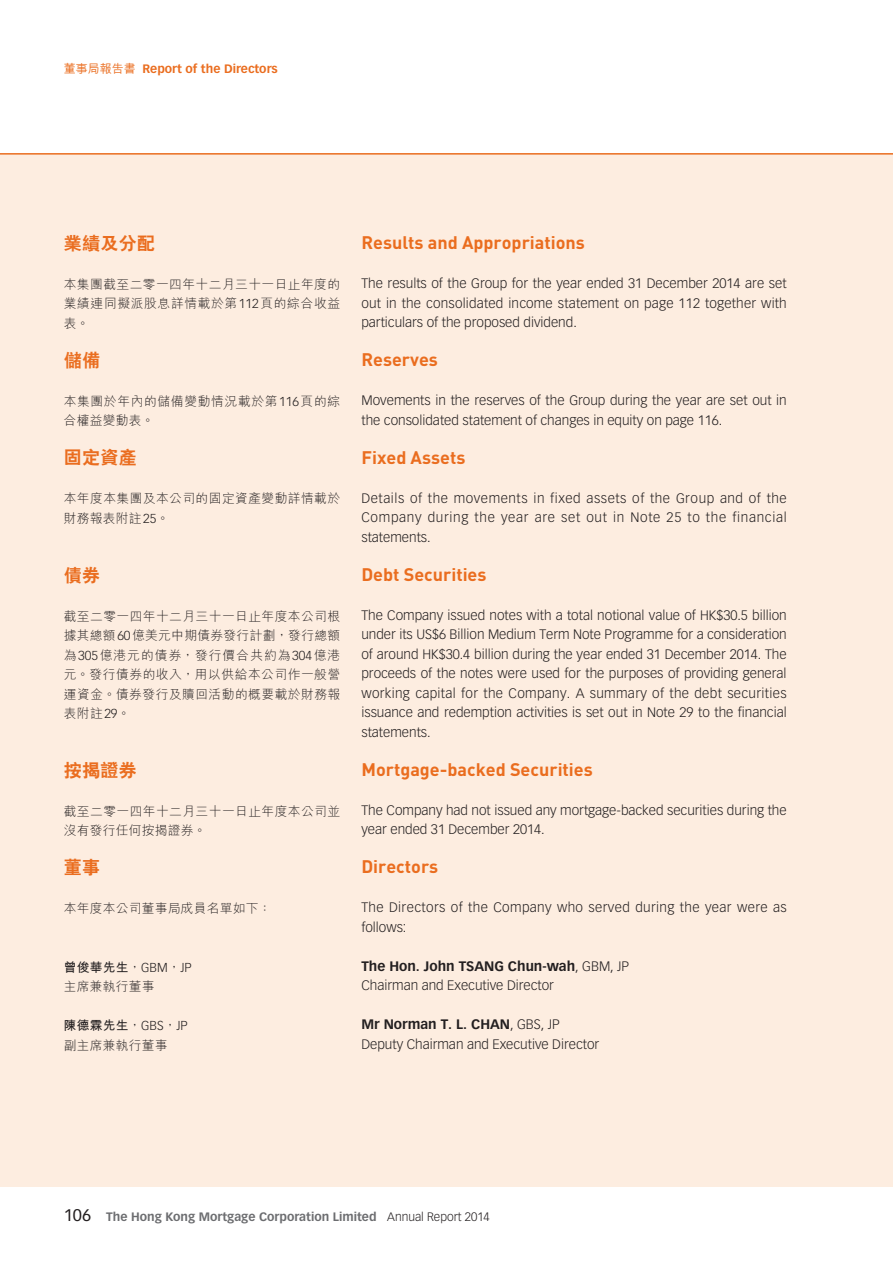
<style>
.page{position:relative;width:893px;height:1263px;background:#fff}
.page>*{position:absolute;margin:0;border:0;box-sizing:border-box;transform-origin:0 0}
.t1{font:700 18px "DIN";color:#ea6d1f}
.t2{font:800 18px "C Hei 2 HK";letter-spacing:.02em;color:#ea6d1f}
.t3{font:300 13.5px/19.5px "Vectora LT Std";color:#231f20}
.t4{font:300 13.5px/19.5px "Vectora LT Std";letter-spacing:.03em;color:#231f20}
.t5{font:300 12.75px/19.5px "M Hei HK";letter-spacing:.035em;color:#231f20}
.t6{font:700 12px "Vectora LT Std";color:#6c6d70}
.t7{font:700 12px "Vectora LT Std";color:#ea6d1f}
.s1{font-family:"M Hei HK";font-weight:500}
.s2{font-family:"Vectora LT Std"}
.s3{font-weight:700}
.s4{font-weight:400;font-size:16.5px;color:#231f20}
.s5{font-weight:300;color:#231f20}
</style>
<div class="page">
<div style="left:0;top:154px;width:893px;height:1032px;background:#fdede0"></div>
<hr style="left:0;top:153px;width:893px;height:2px;background:#ea6d1f">
<p class="t7" style="left:64px;top:62px;width:215px"><span class="s1">董事局報告書</span> Report of the Directors</p>
<h1 class="t2" style="left:64px;top:234px;width:93px">業績及分配</h1>
<p class="t5" style="left:64px;top:274px;width:278px;text-align:justify">本集團截至二零一四年十二月三十一日止年度的業績連同擬派股息詳情載於第<span class="s2">112</span>頁的綜合收益表。</p>
<h1 class="t2" style="left:64px;top:351px;width:38px">儲備</h1>
<p class="t5" style="left:64px;top:391px;width:278px">本集團於年內的儲備變動情況載於第<span class="s2">116</span>頁的綜合權益變動表。</p>
<h1 class="t2" style="left:64px;top:449px;width:75px">固定資產</h1>
<p class="t5" style="left:64px;top:489px;width:278px">本年度本集團及本公司的固定資產變動詳情載於財務報表附註<span class="s2">25</span>。</p>
<h1 class="t2" style="left:64px;top:566px;width:38px">債券</h1>
<p class="t5" style="left:64px;top:606px;width:278px;text-align:justify">截至二零一四年十二月三十一日止年度本公司根據其總額<span class="s2">60</span>億美元中期債券發行計劃，發行總額為<span class="s2">305</span>億港元的債券，發行價合共約為<span class="s2">304</span>億港元。發行債券的收入，用以供給本公司作一般營運資金。債券發行及贖回活動的概要載於財務報表附註<span class="s2">29</span>。</p>
<h1 class="t2" style="left:64px;top:761px;width:75px">按揭證券</h1>
<p class="t5" style="left:64px;top:801px;width:278px">截至二零一四年十二月三十一日止年度本公司並沒有發行任何按揭證券。</p>
<h1 class="t2" style="left:64px;top:858px;width:38px">董事</h1>
<p class="t5" style="left:64px;top:898px;width:209px">本年度本公司董事局成員名單如下：</p>
<p class="t5" style="left:64px;top:957px;width:130px"><span class="s3">曾俊華先生</span>，<span class="s2">GBM</span>，<span class="s2">JP</span>主席兼執行董事</p>
<p class="t5" style="left:64px;top:1015px;width:126px"><span class="s3">陳德霖先生</span>，<span class="s2">GBS</span>，<span class="s2">JP</span>副主席兼執行董事</p>
<h1 class="t1" style="left:361px;top:231px;width:225px">Results and Appropriations</h1>
<p class="t3" style="left:361px;top:274px;width:427px;text-align:justify">The results of the Group for the year ended 31 December 2014 are set out in the consolidated income statement on page 112 together with particulars of the proposed dividend.</p>
<h1 class="t1" style="left:361px;top:348px;width:78px">Reserves</h1>
<p class="t3" style="left:361px;top:391px;width:427px">Movements in the reserves of the Group during the year are set out in the consolidated statement of changes in equity on page 116.</p>
<h1 class="t1" style="left:361px;top:445px;width:105px">Fixed Assets</h1>
<p class="t3" style="left:361px;top:488px;width:427px;text-align:justify">Details of the movements in fixed assets of the Group and of the Company during the year are set out in Note 25 to the financial statements.</p>
<h1 class="t1" style="left:361px;top:562px;width:127px">Debt Securities</h1>
<p class="t3" style="left:361px;top:605px;width:427px;text-align:justify">The Company issued notes with a total notional value of HK$30.5 billion under its US$6 Billion Medium Term Note Programme for a consideration of around HK$30.4 billion during the year ended 31 December 2014. The proceeds of the notes were used for the purposes of providing general working capital for the Company. A summary of the debt securities issuance and redemption activities is set out in Note 29 to the financial statements.</p>
<h1 class="t1" style="left:361px;top:757px;width:233px">Mortgage-backed Securities</h1>
<p class="t3" style="left:361px;top:800px;width:427px">The Company had not issued any mortgage-backed securities during the year ended 31 December 2014.</p>
<h1 class="t1" style="left:361px;top:855px;width:78px">Directors</h1>
<p class="t4" style="left:361px;top:898px;width:427px">The Directors of the Company who served during the year were as follows:</p>
<p class="t3" style="left:361px;top:956px;width:269px"><span class="s3">The Hon. John TSANG Chun-wah</span>, GBM, JP<br>Chairman and Executive Director</p>
<p class="t3" style="left:361px;top:1015px;width:239px"><span class="s3">Mr Norman T. L. CHAN</span>, GBS, JP<br>Deputy Chairman and Executive Director</p>
<p class="t6" style="left:64px;top:1209px;width:428px"><span class="s4">106</span> The Hong Kong Mortgage Corporation Limited <span class="s5">Annual Report 2014</span></p>
</div>
